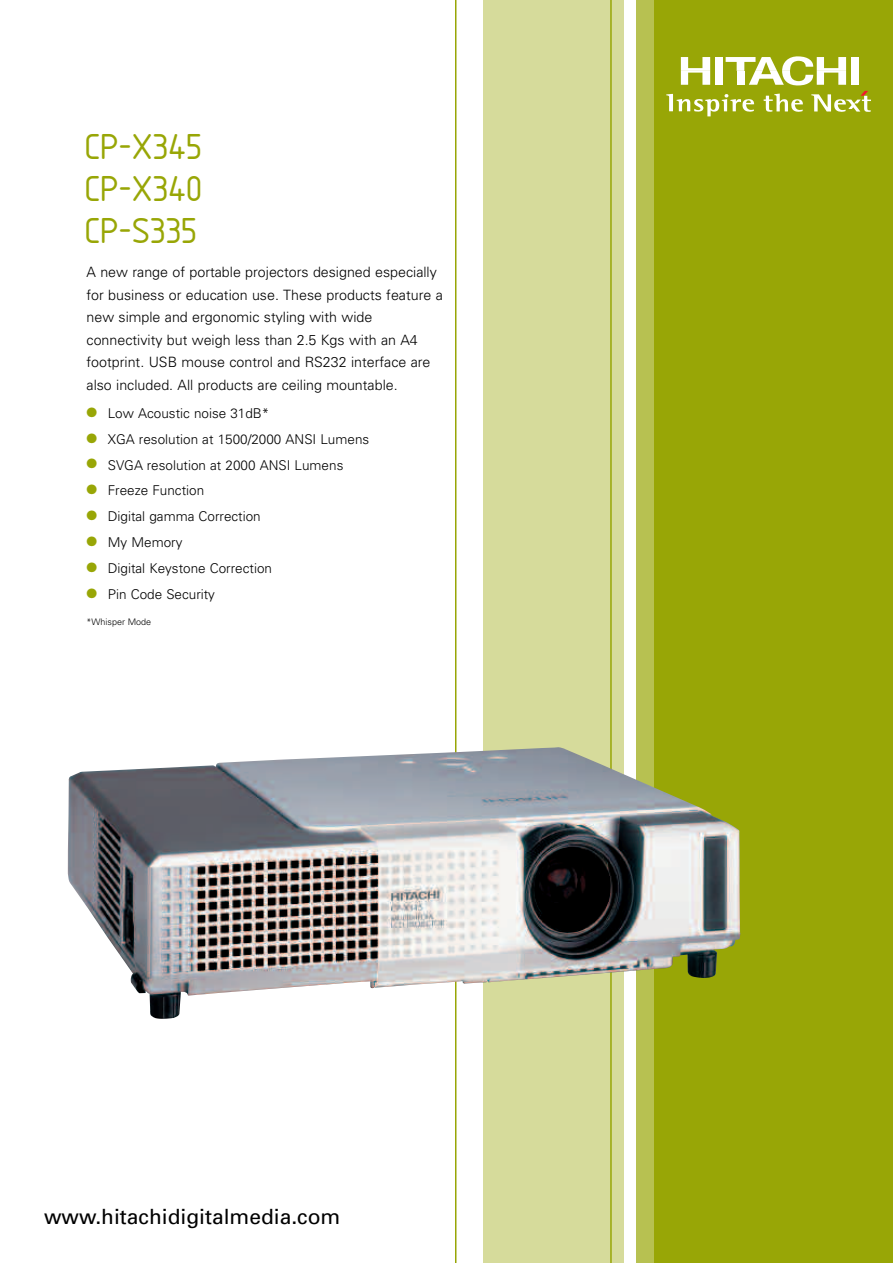
<style>
.page{position:relative;width:893px;height:1263px;background:#fff}
.page>*{position:absolute;margin:0;border:0;box-sizing:border-box;transform-origin:0 0}
.t1{font:37.5px/41.7px "Isonorm 3098";color:#98a606;text-align:justify}
.t2{font:21px "Univers";color:#000}
.t3{font:300 14.25px/22.5px "Univers";color:#000}
.t4{font:300 13.5px "Univers";color:#000}
.t5{font:300 9px "Univers";color:#000}
.s1{color:#98a606}
</style>
<div class="page">
<div style="left:637px;top:0;width:256px;height:1263px;background:#98a606"></div>
<svg style="left:666px;top:56px;width:205px;height:60px"></svg>
<div style="left:851px;top:71px;width:8px;height:14px;background:#fff"></div>
<div style="left:637px;top:0;width:17px;height:1263px;background:#b7c151"></div>
<div style="left:483px;top:0;width:141px;height:1263px;background:#d6db9b"></div>
<hr style="left:610px;top:0;width:2px;height:1263px;background:#98a606">
<hr style="left:455px;top:0;width:1px;height:1263px;background:#98a606">
<img style="left:68px;top:747px;width:672px;height:272px">
<h1 class="t1" style="left:87px;top:125px;width:118px">CP-X345<br>CP-X340<br>CP-S335</h1>
<p class="t3" style="left:87px;top:262px;width:358px">A new range of portable projectors designed especially for business or education use. These products feature a new simple and ergonomic styling with wide connectivity but weigh less than 2.5 Kgs with an A4 footprint. USB mouse control and RS232 interface are also included. All products are ceiling mountable.</p>
<p class="t4" style="left:87px;top:408px;width:184px"><span class="s1">●</span> Low Acoustic noise 31dB*</p>
<p class="t4" style="left:87px;top:434px;width:284px"><span class="s1">●</span> XGA resolution at 1500/2000 ANSI Lumens</p>
<p class="t4" style="left:87px;top:460px;width:258px"><span class="s1">●</span> SVGA resolution at 2000 ANSI Lumens</p>
<p class="t4" style="left:87px;top:486px;width:119px"><span class="s1">●</span> Freeze Function</p>
<p class="t4" style="left:87px;top:511px;width:176px"><span class="s1">●</span> Digital gamma Correction</p>
<p class="t4" style="left:87px;top:537px;width:97px"><span class="s1">●</span> My Memory</p>
<p class="t4" style="left:87px;top:563px;width:187px"><span class="s1">●</span> Digital Keystone Correction</p>
<p class="t4" style="left:87px;top:589px;width:130px"><span class="s1">●</span> Pin Code Security</p>
<p class="t5" style="left:87px;top:618px;width:66px">*Whisper Mode</p>
<h2 class="t2" style="left:44px;top:1209px;width:298px">www.hitachidigitalmedia.com</h2>
</div>
